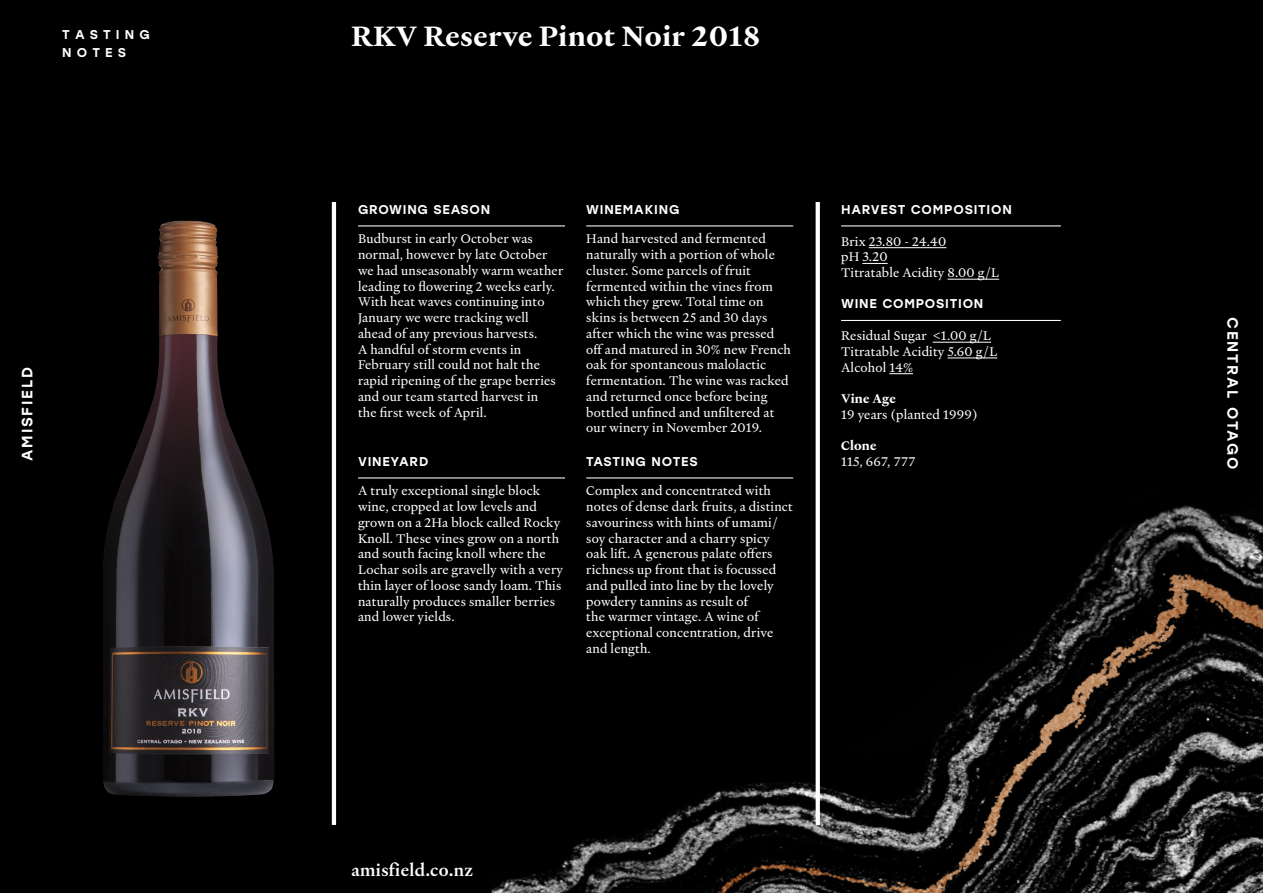
<style>
.page{position:relative;width:1263px;height:893px;background:#000}
.page>*{position:absolute;margin:0;border:0;box-sizing:border-box;transform-origin:0 0}
.t1{font:700 30px "Heldane Text";letter-spacing:.02em;color:#fff}
.t2{font:500 18px "Heldane Text";letter-spacing:.02em;color:#fff}
.t3{font:500 15px "Stolzl";letter-spacing:.12em;color:#fff}
.t4{font:13.5px/15.8px "Heldane Text";letter-spacing:.015em;color:#fff}
.t5{font:700 13.5px "Heldane Text";letter-spacing:.015em;color:#fff}
.t6{font:500 12.75px/18px "Stolzl";letter-spacing:.06em;color:#fff}
</style>
<div class="page">
<img style="left:382px;top:261px;width:881px;height:632px">
<hr style="left:841px;top:225px;width:220px;height:1px;background:#fff">
<hr style="left:869px;top:247px;width:77px;height:1px;background:#fff">
<svg style="left:862px;top:263px;width:26px;height:1px"></svg>
<hr style="left:947px;top:279px;width:52px;height:1px;background:#fff">
<hr style="left:841px;top:320px;width:220px;height:1px;background:#fff">
<hr style="left:933px;top:342px;width:58px;height:1px;background:#fff">
<hr style="left:947px;top:357px;width:50px;height:1px;background:#fff">
<svg style="left:889px;top:373px;width:24px;height:1px"></svg>
<hr style="left:358px;top:225px;width:207px;height:1px;background:#fff">
<hr style="left:358px;top:477px;width:207px;height:1px;background:#fff">
<hr style="left:586px;top:225px;width:207px;height:1px;background:#fff">
<hr style="left:586px;top:477px;width:207px;height:1px;background:#fff">
<svg style="left:816px;top:202px;width:4px;height:623px;background:#f8f8f8"></svg>
<hr style="left:332px;top:202px;width:4px;height:623px;background:#fff">
<img style="left:103px;top:202px;width:229px;height:623px">
<p class="t6" style="left:62px;top:25px;width:89px">T A S T I N G<br>N O T E S</p>
<p class="t3" style="left:17px;top:461px;width:95px;rotate:-90deg">AMISFIELD</p>
<p class="t1" style="left:351px;top:17px;width:411px">RKV Reserve Pinot Noir 2018</p>
<p class="t6" style="left:358px;top:200px;width:134px">GROWING SEASON</p>
<p class="t4" style="left:358px;top:231px;width:207px">Budburst in early October was normal, however by late October we had unseasonably warm weather leading to flowering 2 weeks early.<br>With heat waves continuing into<br>January we were tracking well ahead of any previous harvests.<br>A handful of storm events in<br>February still could not halt the rapid ripening of the grape berries and our team started harvest in<br>the first week of April.</p>
<p class="t6" style="left:358px;top:452px;width:72px">VINEYARD</p>
<p class="t4" style="left:358px;top:483px;width:207px">A truly exceptional single block wine, cropped at low levels and grown on a 2Ha block called Rocky<br>Knoll. These vines grow on a north and south facing knoll where the<br>Lochar soils are gravelly with a very thin layer of loose sandy loam. This naturally produces smaller berries and lower yields.</p>
<p class="t6" style="left:586px;top:200px;width:95px">WINEMAKING</p>
<p class="t4" style="left:586px;top:231px;width:206px">Hand harvested and fermented naturally with a portion of whole cluster. Some parcels of fruit fermented within the vines from which they grew. Total time on skins is between 25 and 30 days after which the wine was pressed off and matured in 30% new French oak for spontaneous malolactic fermentation. The wine was racked and returned once before being bottled unfined and unfiltered at our winery in November 2019.</p>
<p class="t6" style="left:586px;top:452px;width:113px">TASTING NOTES</p>
<p class="t4" style="left:586px;top:483px;width:208px">Complex and concentrated with notes of dense dark fruits, a distinct savouriness with hints of umami/ soy character and a charry spicy oak lift. A generous palate offers richness up front that is focussed and pulled into line by the lovely powdery tannins as result of<br>the warmer vintage. A wine of exceptional concentration, drive and length.</p>
<p class="t6" style="left:841px;top:200px;width:172px">HARVEST COMPOSITION</p>
<p class="t4" style="left:841px;top:233px;width:107px">Brix 23.80 - 24.40</p>
<p class="t4" style="left:841px;top:249px;width:48px">pH 3.20</p>
<p class="t4" style="left:841px;top:264px;width:160px">Titratable Acidity 8.00 g/L</p>
<p class="t6" style="left:841px;top:294px;width:144px">WINE COMPOSITION</p>
<p class="t4" style="left:841px;top:327px;width:151px">Residual Sugar &lt;1.00 g/L</p>
<p class="t4" style="left:841px;top:343px;width:158px">Titratable Acidity 5.60 g/L</p>
<p class="t4" style="left:841px;top:359px;width:73px">Alcohol 14%</p>
<p class="t5" style="left:841px;top:390px;width:56px">Vine Age</p>
<p class="t4" style="left:841px;top:406px;width:138px">19 years (planted 1999)</p>
<p class="t5" style="left:841px;top:437px;width:37px">Clone</p>
<p class="t4" style="left:841px;top:453px;width:76px">115, 667, 777</p>
<p class="t2" style="left:351px;top:858px;width:123px">amisfield.co.nz</p>
<p class="t3" style="left:1243px;top:317px;width:154px;rotate:90deg">CENTRAL OTAGO</p>
</div>
